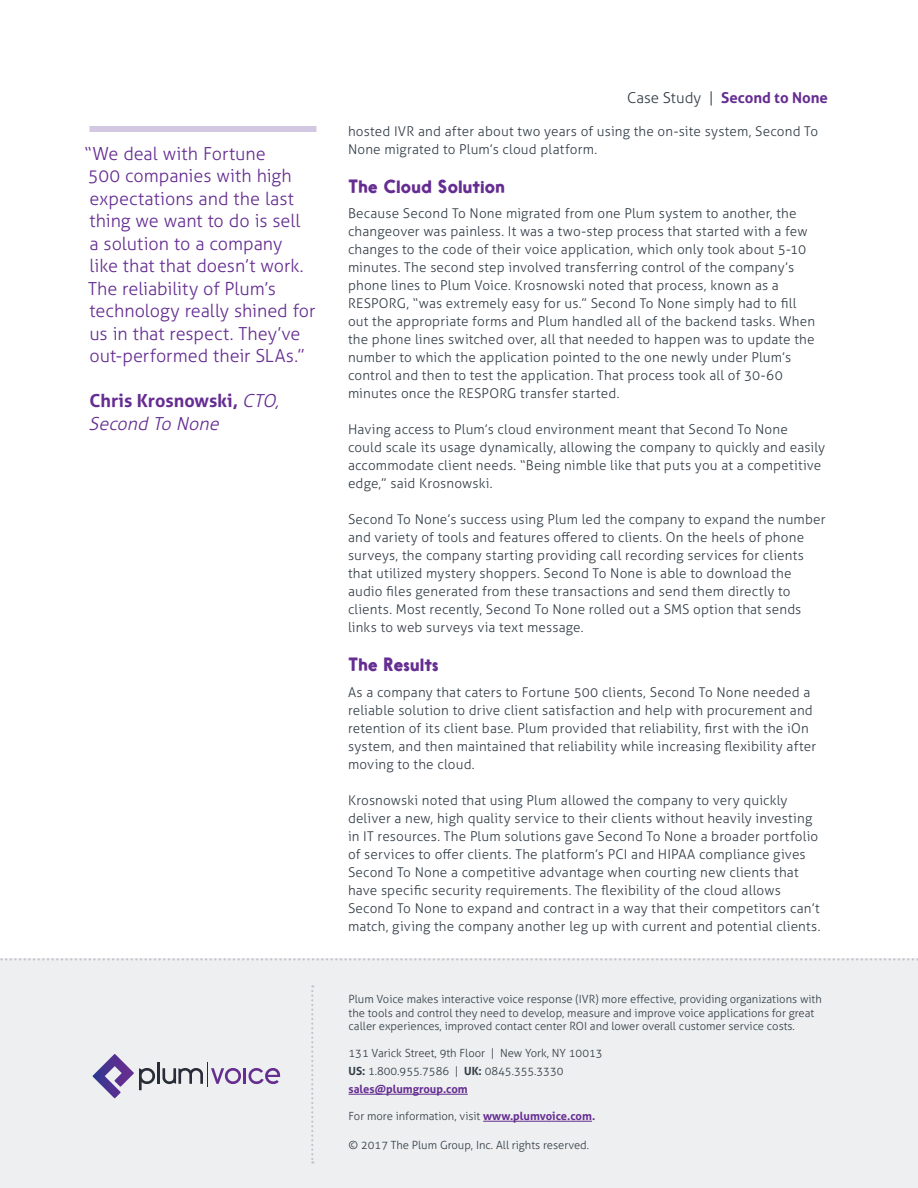
<style>
.page{position:relative;width:918px;height:1188px;background:#fff}
.page>*{position:absolute;margin:0;border:0;box-sizing:border-box;transform-origin:0 0}
.Pull_Quote{font:300 18px/22.5px "Aller";color:#652d91}
.Pull_Quote-2{font:700 18px/22.5px "Aller";color:#652d91}
.Body_Text{font:700 18px "Ebisu";letter-spacing:.01em;color:#652d91}
.t1{font:700 15px "Aller";color:#652d91}
.Body_Text-2{font:300 13.5px/18px "Aller";letter-spacing:.01em;color:#323d47}
.t2{font:300 11.25px/13.5px "Aller";color:#323d47}
.t3{font:700 11.25px "Aller";color:#652d91}
.s1{font-weight:300;font-style:italic}
.s2{font-weight:300;color:#323d47}
.s3{font-weight:700}
.s4{font-weight:700;color:#652d91}
</style>
<div class="page">
<div style="left:0;top:958px;width:918px;height:230px;background:#edeff0"></div>
<svg style="left:92px;top:985px;width:500px;height:179px"></svg>
<svg style="left:0;top:958px;width:918px;height:3px"></svg>
<hr style="left:349px;top:1094px;width:119px;height:1px;background:#652d91">
<hr style="left:483px;top:1121px;width:109px;height:1px;background:#652d91">
<div style="left:89px;top:126px;width:227px;height:6px;background:#d3c8e2"></div>
<p class="Pull_Quote" style="left:85px;top:142px;width:232px">“We deal with Fortune<br>500 companies with high expectations and the last thing we want to do is sell<br>a solution to a company<br>like that that doesn’t work.<br>The reliability of Plum’s technology really shined for us in that respect. They’ve out-performed their SLAs.”</p>
<p class="Pull_Quote-2" style="left:89px;top:390px;width:196px">Chris Krosnowski, <span class="s1">CTO,<br>Second To None</span></p>
<p class="t1" style="left:627px;top:88px;width:202px"><span class="s2">Case Study |</span> Second to None</p>
<p class="Body_Text-2" style="left:348px;top:122px;width:472px">hosted IVR and after about two years of using the on-site system, Second To<br>None migrated to Plum’s cloud platform.</p>
<p class="Body_Text" style="left:348px;top:175px;width:159px">The Cloud Solution</p>
<p class="Body_Text-2" style="left:348px;top:205px;width:469px">Because Second To None migrated from one Plum system to another, the changeover was painless. It was a two-step process that started with a few changes to the code of their voice application, which only took about 5-10 minutes. The second step involved transferring control of the company’s phone lines to Plum Voice. Krosnowski noted that process, known as a RESPORG, “was extremely easy for us.” Second To None simply had to fill out the appropriate forms and Plum handled all of the backend tasks. When the phone lines switched over, all that needed to happen was to update the number to which the application pointed to the one newly under Plum’s control and then to test the application. That process took all of 30-60 minutes once the RESPORG transfer started.</p>
<p class="Body_Text-2" style="left:348px;top:421px;width:479px">Having access to Plum’s cloud environment meant that Second To None could scale its usage dynamically, allowing the company to quickly and easily accommodate client needs. “Being nimble like that puts you at a competitive edge,” said Krosnowski.</p>
<p class="Body_Text-2" style="left:348px;top:511px;width:479px">Second To None’s success using Plum led the company to expand the number and variety of tools and features offered to clients. On the heels of phone surveys, the company starting providing call recording services for clients that utilized mystery shoppers. Second To None is able to download the audio files generated from these transactions and send them directly to clients. Most recently, Second To None rolled out a SMS option that sends links to web surveys via text message.</p>
<p class="Body_Text" style="left:348px;top:654px;width:92px">The Results</p>
<p class="Body_Text-2" style="left:348px;top:683px;width:470px">As a company that caters to Fortune 500 clients, Second To None needed a reliable solution to drive client satisfaction and help with procurement and retention of its client base. Plum provided that reliability, first with the iOn system, and then maintained that reliability while increasing flexibility after moving to the cloud.</p>
<p class="Body_Text-2" style="left:348px;top:791px;width:474px">Krosnowski noted that using Plum allowed the company to very quickly deliver a new, high quality service to their clients without heavily investing in IT resources. The Plum solutions gave Second To None a broader portfolio of services to offer clients. The platform’s PCI and HIPAA compliance gives Second To None a competitive advantage when courting new clients that have specific security requirements. The flexibility of the cloud allows Second To None to expand and contract in a way that their competitors can’t match, giving the company another leg up with current and potential clients.</p>
<p class="t2" style="left:349px;top:993px;width:475px">Plum Voice makes interactive voice response (IVR) more effective, providing organizations with the tools and control they need to develop, measure and improve voice applications for great caller experiences, improved contact center ROI and lower overall customer service costs.</p>
<p class="t2" style="left:349px;top:1047px;width:256px">131 Varick Street, 9th Floor | New York, NY 10013</p>
<p class="t2" style="left:349px;top:1065px;width:216px"><span class="s3">US:</span> 1.800.955.7586 | <span class="s3">UK:</span> 0845.355.3330</p>
<p class="t3" style="left:349px;top:1082px;width:121px">sales@plumgroup.com</p>
<p class="t2" style="left:349px;top:1110px;width:248px">For more information, visit <span class="s4">www.plumvoice.com.</span></p>
<p class="t2" style="left:349px;top:1138px;width:242px">© 2017 The Plum Group, Inc. All rights reserved.</p>
</div>
